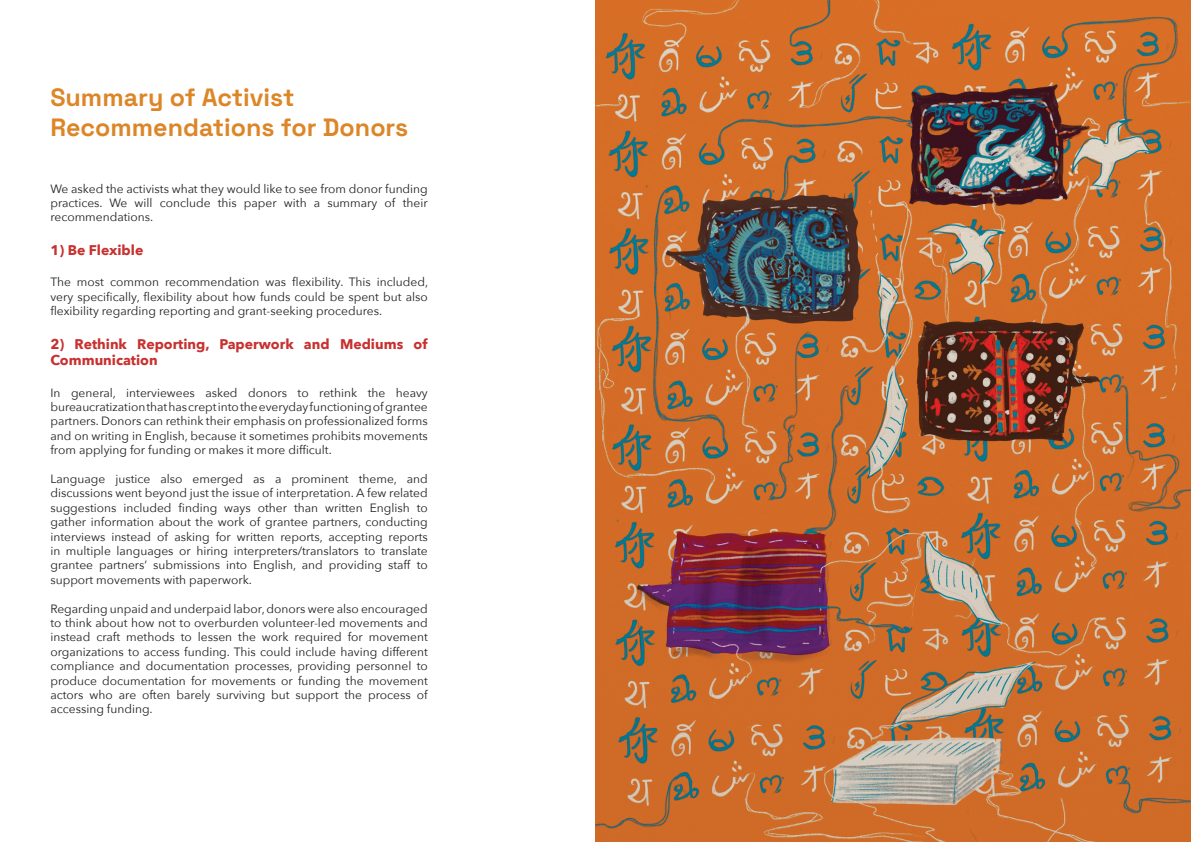
<style>
.page{position:relative;width:1191px;height:842px;background:#fff}
.page>*{position:absolute;margin:0;border:0;box-sizing:border-box;transform-origin:0 0}
.t1{font:300 25px/30px "Space Grotesk";color:#dc8628}
.t2{font:700 14px/16.8px "Avenir Next";color:#c73130}
.t3{font:12px/14.4px "Avenir Next";color:#231f20;text-align:justify}
</style>
<div class="page">
<img style="left:595px;top:0;width:595px;height:842px">
<h1 class="t1" style="left:50px;top:81px;width:359px">Summary of Activist<br>Recommendations for Donors</h1>
<p class="t3" style="left:50px;top:181px;width:379px">We asked the activists what they would like to see from donor funding practices. We will conclude this paper with a summary of their recommendations.</p>
<p class="t2" style="left:50px;top:241px;width:94px">1) Be Flexible</p>
<p class="t3" style="left:50px;top:274px;width:379px">The most common recommendation was flexibility. This included, very specifically, flexibility about how funds could be spent but also flexibility regarding reporting and grant-seeking procedures.</p>
<p class="t2" style="left:50px;top:335px;width:378px">2) Rethink Reporting, Paperwork and Mediums of<br>Communication</p>
<p class="t3" style="left:50px;top:385px;width:379px">In general, interviewees asked donors to rethink the heavy bureaucratization that has crept into the everyday functioning of grantee partners. Donors can rethink their emphasis on professionalized forms and on writing in English, because it sometimes prohibits movements from applying for funding or makes it more difficult.</p>
<p class="t3" style="left:50px;top:471px;width:379px">Language justice also emerged as a prominent theme, and discussions went beyond just the issue of interpretation. A few related suggestions included finding ways other than written English to gather information about the work of grantee partners, conducting interviews instead of asking for written reports, accepting reports in multiple languages or hiring interpreters/translators to translate grantee partners’ submissions into English, and providing staff to support movements with paperwork.</p>
<p class="t3" style="left:50px;top:601px;width:379px">Regarding unpaid and underpaid labor, donors were also encouraged to think about how not to overburden volunteer-led movements and instead craft methods to lessen the work required for movement organizations to access funding. This could include having different compliance and documentation processes, providing personnel to produce documentation for movements or funding the movement actors who are often barely surviving but support the process of accessing funding.</p>
</div>
